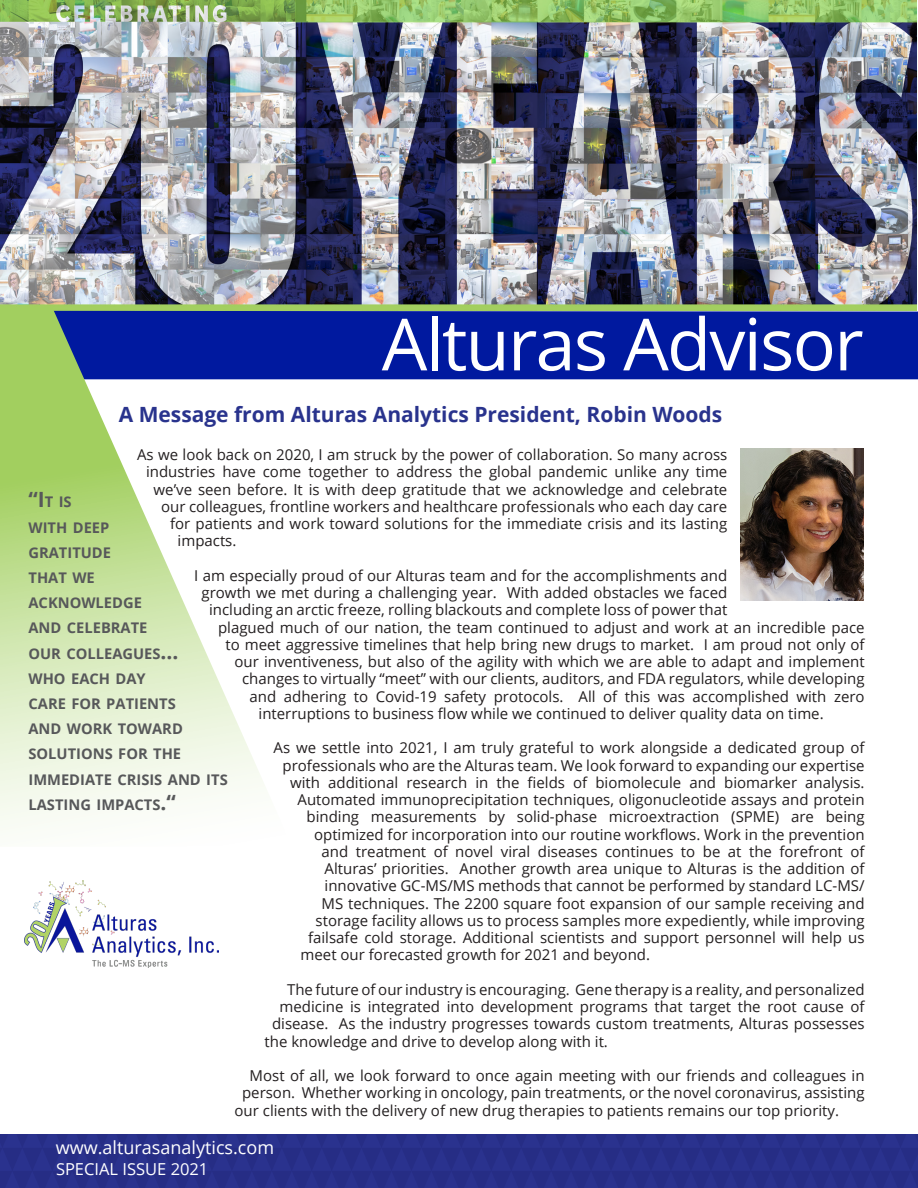
<style>
.page{position:relative;width:918px;height:1188px;background:#fff}
.page>*{position:absolute;margin:0;border:0;box-sizing:border-box;transform-origin:0 0}
.t1{font:72px "Open Sans";letter-spacing:-.025em;color:#fff}
.t2{font:700 21px "Open Sans";color:#29338d}
.t3{font:18px "Open Sans";color:#fff}
.t4{font:16.5px "Open Sans";color:#fff}
.t5{font:15px "Open Sans";color:#231f20}
.t6{font:700 14.7px/25.2px "Open Sans";color:#57585a}
.s1{font-size:21px}
</style>
<div class="page">
<img style="left:0;top:0;width:917px;height:311px">
<div style="left:293px;top:311px;width:625px;height:68px;background:#00199f"></div>
<div style="left:0;top:1134px;width:918px;height:54px;background:#28308a"></div>
<svg style="left:0;top:308px;width:293px;height:523px"></svg>
<img style="left:25px;top:880px;width:194px;height:88px">
<img style="left:741px;top:449px;width:123px;height:152px">
<p class="t1" style="left:382px;top:295px;width:483px">Alturas Advisor</p>
<p class="t2" style="left:119px;top:400px;width:605px">A Message from Alturas Analytics President, Robin Woods</p>
<p class="t5" style="left:137px;top:444px;width:592px">As we look back on 2020, I am struck by the power of collaboration. So many across</p>
<p class="t5" style="left:146px;top:462px;width:583px">industries have come together to address the global pandemic unlike any time</p>
<p class="t5" style="left:154px;top:479px;width:575px">we’ve seen before. It is with deep gratitude that we acknowledge and celebrate</p>
<p class="t5" style="left:161px;top:496px;width:568px">our colleagues, frontline workers and healthcare professionals who each day care</p>
<p class="t5" style="left:170px;top:513px;width:559px">for patients and work toward solutions for the immediate crisis and its lasting</p>
<p class="t5" style="left:178px;top:531px;width:60px">impacts.</p>
<p class="t5" style="left:194px;top:565px;width:535px">I am especially proud of our Alturas team and for the accomplishments and</p>
<p class="t5" style="left:202px;top:582px;width:527px">growth we met during a challenging year. With added obstacles we faced</p>
<p class="t5" style="left:209px;top:600px;width:520px">including an arctic freeze, rolling blackouts and complete loss of power that</p>
<p class="t5" style="left:218px;top:617px;width:648px">plagued much of our nation, the team continued to adjust and work at an incredible pace</p>
<p class="t5" style="left:226px;top:634px;width:641px">to meet aggressive timelines that help bring new drugs to market. I am proud not only of</p>
<p class="t5" style="left:235px;top:651px;width:632px">our inventiveness, but also of the agility with which we are able to adapt and implement</p>
<p class="t5" style="left:242px;top:669px;width:624px">changes to virtually “meet” with our clients, auditors, and FDA regulators, while developing</p>
<p class="t5" style="left:250px;top:686px;width:617px">and adhering to Covid-19 safety protocols. All of this was accomplished with zero</p>
<p class="t5" style="left:259px;top:703px;width:567px">interruptions to business flow while we continued to deliver quality data on time.</p>
<p class="t5" style="left:274px;top:738px;width:593px">As we settle into 2021, I am truly grateful to work alongside a dedicated group of</p>
<p class="t5" style="left:283px;top:755px;width:584px">professionals who are the Alturas team. We look forward to expanding our expertise</p>
<p class="t5" style="left:290px;top:772px;width:576px">with additional research in the fields of biomolecule and biomarker analysis.</p>
<p class="t5" style="left:298px;top:789px;width:569px">Automated immunoprecipitation techniques, oligonucleotide assays and protein</p>
<p class="t5" style="left:307px;top:807px;width:560px">binding measurements by solid-phase microextraction (SPME) are being</p>
<p class="t5" style="left:314px;top:824px;width:552px">optimized for incorporation into our routine workflows. Work in the prevention</p>
<p class="t5" style="left:322px;top:841px;width:545px">and treatment of novel viral diseases continues to be at the forefront of</p>
<p class="t5" style="left:325px;top:858px;width:542px">Alturas’ priorities. Another growth area unique to Alturas is the addition of</p>
<p class="t5" style="left:325px;top:876px;width:542px">innovative GC-MS/MS methods that cannot be performed by standard LC-MS/</p>
<p class="t5" style="left:322px;top:893px;width:545px">MS techniques. The 2200 square foot expansion of our sample receiving and</p>
<p class="t5" style="left:316px;top:910px;width:551px">storage facility allows us to process samples more expediently, while improving</p>
<p class="t5" style="left:308px;top:927px;width:558px">failsafe cold storage. Additional scientists and support personnel will help us</p>
<p class="t5" style="left:301px;top:945px;width:351px">meet our forecasted growth for 2021 and beyond.</p>
<p class="t5" style="left:287px;top:979px;width:579px">The future of our industry is encouraging. Gene therapy is a reality, and personalized</p>
<p class="t5" style="left:280px;top:996px;width:587px">medicine is integrated into development programs that target the root cause of</p>
<p class="t5" style="left:272px;top:1014px;width:594px">disease. As the industry progresses towards custom treatments, Alturas possesses</p>
<p class="t5" style="left:265px;top:1031px;width:345px">the knowledge and drive to develop along with it.</p>
<p class="t5" style="left:250px;top:1065px;width:617px">Most of all, we look forward to once again meeting with our friends and colleagues in</p>
<p class="t5" style="left:242px;top:1083px;width:624px">person. Whether working in oncology, pain treatments, or the novel coronavirus, assisting</p>
<p class="t5" style="left:235px;top:1100px;width:606px">our clients with the delivery of new drug therapies to patients remains our top priority.</p>
<p class="t6" style="left:28px;top:489px;width:201px"><span class="s1">“I</span>T IS<br>WITH DEEP<br>GRATITUDE<br>THAT WE<br>ACKNOWLEDGE<br>AND CELEBRATE<br>OUR COLLEAGUES<span class="s1">...<br></span>WHO EACH DAY<br>CARE FOR PATI ENTS<br>AND WORK TOWARD<br>SOLUTIONS FOR THE<br>I MMEDIATE CRISIS AND ITS<br>LASTI NG I MPACTS<span class="s1">.“</span></p>
<p class="t3" style="left:56px;top:1135px;width:220px">www.alturasanalytics.com</p>
<p class="t4" style="left:56px;top:1158px;width:154px">SPECIAL ISSUE 2021</p>
</div>
